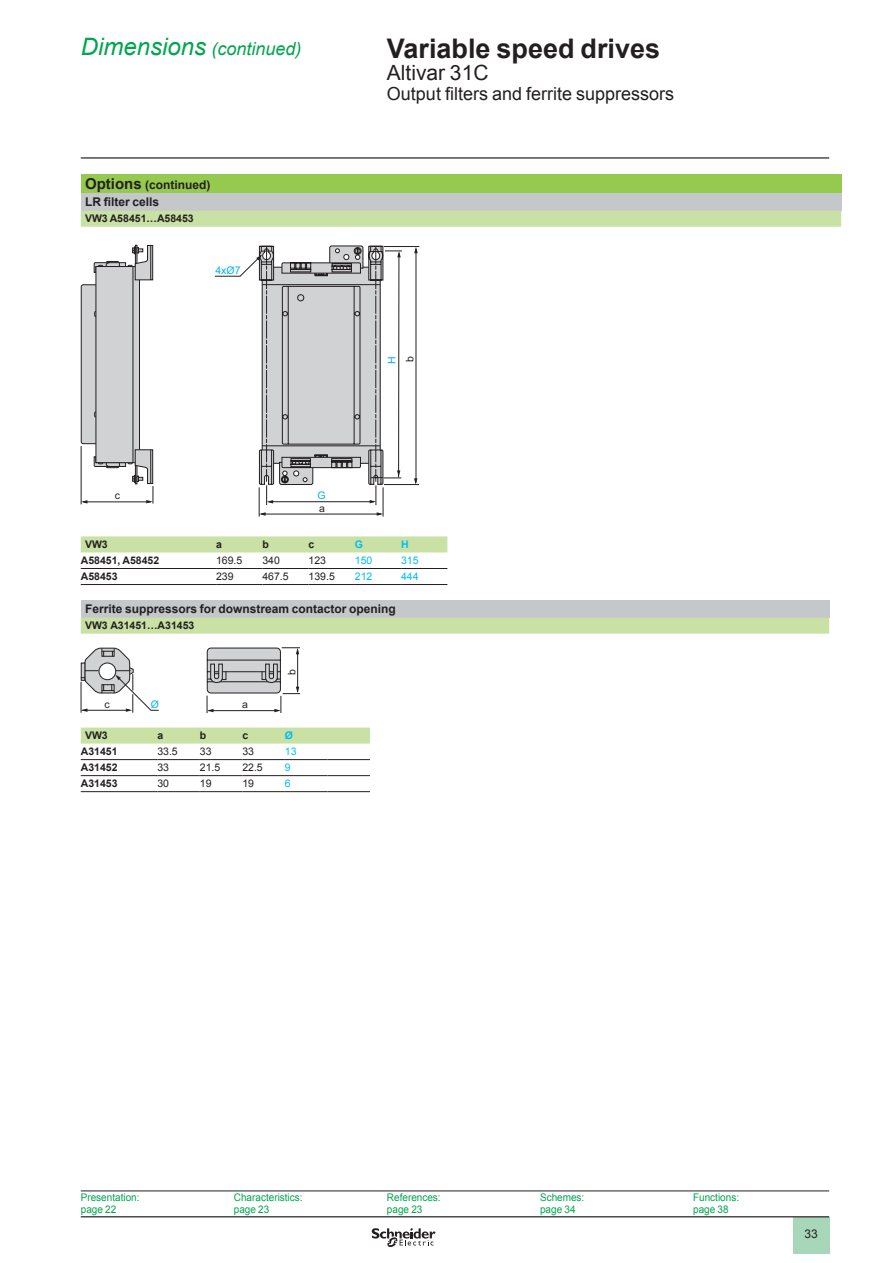
<style>
.page{position:relative;width:893px;height:1263px;background:#fff}
.page>*{position:absolute;margin:0;border:0;box-sizing:border-box;transform-origin:0 0}
.t1{font:700 27px "Arial";color:#231f20}
.t2{font:21px "Arial";color:#231f20}
.t3{font:18px "Arial";color:#231f20}
.t4{font:italic 18px "Arial";color:#00a54f}
.t5{font:700 12px/17.1px "Arial";color:#231f20}
.t6{font:12px "Arial";color:#231f20}
.t7{font:10.5px/12px "Arial";color:#00a54f;scale:.95 1}
.t8{font:700 10.5px "Arial";color:#231f20}
.t9{font:10.5px "Arial";color:#231f20}
.t10{font:10.5px "Arial";color:#01bdf2}
.t11{font:10.5px "Arial";color:#00aeef}
.t12{font:700 10.5px "Arial";color:#01bdf2}
.t13{font:10.5px "Arial";color:#00b2eb}
.s1{font-size:24px}
.s2{font-size:15px}
</style>
<div class="page">
<hr style="left:81px;top:157px;width:748px;height:2px;background:#231f20">
<div style="left:793px;top:1217px;width:36px;height:37px;background:#a7d7b8"></div>
<hr style="left:81px;top:1216px;width:748px;height:1px;background:#231f20">
<svg style="left:372px;top:1228px;width:63px;height:20px"></svg>
<div style="left:81px;top:174px;width:760px;height:20px;background:#96ca4e"></div>
<div style="left:81px;top:194px;width:760px;height:17px;background:#c5c8cb"></div>
<svg style="left:81px;top:211px;width:760px;height:341px"></svg>
<hr style="left:81px;top:568px;width:135px;height:1px;background:#231f20">
<hr style="left:216px;top:568px;width:46px;height:1px;background:#231f20">
<hr style="left:262px;top:568px;width:47px;height:1px;background:#231f20">
<hr style="left:309px;top:568px;width:46px;height:1px;background:#231f20">
<hr style="left:355px;top:568px;width:46px;height:1px;background:#231f20">
<hr style="left:401px;top:568px;width:46px;height:1px;background:#231f20">
<hr style="left:81px;top:584px;width:135px;height:1px;background:#231f20">
<hr style="left:216px;top:584px;width:46px;height:1px;background:#231f20">
<hr style="left:262px;top:584px;width:47px;height:1px;background:#231f20">
<hr style="left:309px;top:584px;width:46px;height:1px;background:#231f20">
<hr style="left:355px;top:584px;width:46px;height:1px;background:#231f20">
<hr style="left:401px;top:584px;width:46px;height:1px;background:#231f20">
<div style="left:81px;top:285px;width:24px;height:159px;background:#d1d2d4;border-radius:2px"></div>
<div style="left:81px;top:284px;width:25px;height:160px;border:1px solid #231f20;border-radius:2px"></div>
<hr style="left:83px;top:502px;width:68px;height:1px;background:#231f20">
<svg style="left:82px;top:500px;width:5px;height:4px"></svg>
<hr style="left:81px;top:446px;width:1px;height:58px;background:#231f20">
<hr style="left:261px;top:514px;width:120px;height:1px;background:#231f20">
<svg style="left:377px;top:512px;width:6px;height:4px"></svg>
<svg style="left:260px;top:512px;width:6px;height:4px"></svg>
<hr style="left:383px;top:487px;width:1px;height:30px;background:#231f20">
<svg style="left:93px;top:245px;width:309px;height:260px"></svg>
<hr style="left:416px;top:249px;width:1px;height:234px;background:#231f20">
<svg style="left:414px;top:478px;width:3px;height:6px"></svg>
<svg style="left:414px;top:247px;width:4px;height:6px"></svg>
<hr style="left:384px;top:484px;width:35px;height:1px;background:#231f20">
<hr style="left:384px;top:246px;width:35px;height:1px;background:#231f20">
<hr style="left:259px;top:487px;width:1px;height:30px;background:#231f20">
<div style="left:81px;top:600px;width:748px;height:18px;background:#c5c8cb"></div>
<svg style="left:81px;top:618px;width:748px;height:125px"></svg>
<hr style="left:81px;top:759px;width:76px;height:1px;background:#231f20">
<hr style="left:157px;top:759px;width:43px;height:1px;background:#231f20">
<hr style="left:200px;top:759px;width:42px;height:1px;background:#231f20">
<hr style="left:242px;top:759px;width:43px;height:1px;background:#231f20">
<hr style="left:285px;top:759px;width:42px;height:1px;background:#231f20">
<hr style="left:327px;top:759px;width:43px;height:1px;background:#231f20">
<hr style="left:81px;top:775px;width:76px;height:1px;background:#231f20">
<hr style="left:157px;top:775px;width:43px;height:1px;background:#231f20">
<hr style="left:200px;top:775px;width:42px;height:1px;background:#231f20">
<hr style="left:242px;top:775px;width:43px;height:1px;background:#231f20">
<hr style="left:285px;top:775px;width:42px;height:1px;background:#231f20">
<hr style="left:327px;top:775px;width:43px;height:1px;background:#231f20">
<hr style="left:81px;top:791px;width:76px;height:1px;background:#231f20">
<hr style="left:157px;top:791px;width:43px;height:1px;background:#231f20">
<hr style="left:200px;top:791px;width:42px;height:1px;background:#231f20">
<hr style="left:242px;top:791px;width:43px;height:1px;background:#231f20">
<hr style="left:285px;top:791px;width:42px;height:1px;background:#231f20">
<hr style="left:327px;top:791px;width:43px;height:1px;background:#231f20">
<div style="left:81px;top:647px;width:219px;height:68px;background:#fff"></div>
<svg style="left:206px;top:647px;width:94px;height:66px"></svg>
<svg style="left:81px;top:647px;width:78px;height:66px"></svg>
<hr style="left:81px;top:682px;width:1px;height:31px;background:#231f20">
<hr style="left:540px;top:1191px;width:153px;height:1px;background:#231f20">
<hr style="left:693px;top:1191px;width:136px;height:1px;background:#231f20">
<hr style="left:81px;top:1191px;width:153px;height:1px;background:#231f20">
<hr style="left:234px;top:1191px;width:153px;height:1px;background:#231f20">
<hr style="left:387px;top:1191px;width:153px;height:1px;background:#231f20">
<h3 class="t4" style="left:81px;top:37px;width:222px"><span class="s1">Dimensions</span> (continued)</h3>
<h1 class="t1" style="left:387px;top:30px;width:275px">Variable speed drives</h1>
<h2 class="t2" style="left:387px;top:59px;width:103px">Altivar 31C</h2>
<h3 class="t3" style="left:387px;top:81px;width:289px">Output filters and ferrite suppressors</h3>
<p class="t5" style="left:85px;top:177px;width:127px"><span class="s2">Options</span> (continued)<br>LR filter cells</p>
<p class="t8" style="left:85px;top:212px;width:110px">VW3 A58451…A58453</p>
<p class="t11" style="left:215px;top:263px;width:27px">4xØ7</p>
<p class="t9" style="left:115px;top:489px;width:7px">c</p>
<p class="t11" style="left:317px;top:489px;width:10px">G</p>
<p class="t9" style="left:319px;top:501px;width:7px">a</p>
<p class="t11" style="left:385px;top:364px;width:9px;rotate:-90deg">H</p>
<p class="t9" style="left:403px;top:362px;width:7px;rotate:-90deg">b</p>
<p class="t8" style="left:85px;top:538px;width:24px">VW3</p>
<p class="t8" style="left:216px;top:538px;width:7px">a</p>
<p class="t8" style="left:262px;top:538px;width:8px">b</p>
<p class="t8" style="left:309px;top:538px;width:7px">c</p>
<p class="t12" style="left:355px;top:538px;width:10px">G</p>
<p class="t12" style="left:401px;top:538px;width:9px">H</p>
<p class="t8" style="left:81px;top:554px;width:80px">A58451, A58452</p>
<p class="t9" style="left:216px;top:554px;width:28px">1 69.5</p>
<p class="t9" style="left:262px;top:554px;width:19px">340</p>
<p class="t9" style="left:309px;top:554px;width:19px">12 3</p>
<p class="t10" style="left:355px;top:554px;width:19px">150</p>
<p class="t10" style="left:401px;top:554px;width:19px">315</p>
<p class="t8" style="left:81px;top:570px;width:38px">A58453</p>
<p class="t9" style="left:216px;top:570px;width:19px">239</p>
<p class="t9" style="left:262px;top:570px;width:28px">467.5</p>
<p class="t9" style="left:309px;top:570px;width:28px">1 39.5</p>
<p class="t10" style="left:355px;top:570px;width:7px">212</p>
<p class="t10" style="left:401px;top:570px;width:19px">444</p>
<p class="t5" style="left:85px;top:601px;width:312px">Ferrite suppressors for downstream contactor opening</p>
<p class="t8" style="left:85px;top:619px;width:111px">VW3 A31451…A31453</p>
<p class="t9" style="left:104px;top:697px;width:7px">c</p>
<p class="t13" style="left:151px;top:697px;width:10px">Ø</p>
<p class="t9" style="left:242px;top:697px;width:7px">a</p>
<p class="t9" style="left:285px;top:675px;width:7px;rotate:-90deg">b</p>
<p class="t8" style="left:85px;top:729px;width:24px">VW3</p>
<p class="t8" style="left:157px;top:729px;width:7px">a</p>
<p class="t8" style="left:200px;top:729px;width:8px">b</p>
<p class="t8" style="left:242px;top:729px;width:7px">c</p>
<p class="t12" style="left:285px;top:729px;width:10px">Ø</p>
<p class="t8" style="left:81px;top:745px;width:38px">A31451</p>
<p class="t9" style="left:157px;top:745px;width:22px">33.5</p>
<p class="t9" style="left:200px;top:745px;width:13px">33</p>
<p class="t9" style="left:242px;top:745px;width:13px">33</p>
<p class="t10" style="left:285px;top:745px;width:13px">1 3</p>
<p class="t8" style="left:81px;top:761px;width:38px">A31452</p>
<p class="t9" style="left:157px;top:761px;width:13px">33</p>
<p class="t9" style="left:200px;top:761px;width:22px">21. 5</p>
<p class="t9" style="left:242px;top:761px;width:22px">22. 5</p>
<p class="t10" style="left:285px;top:761px;width:7px">9</p>
<p class="t8" style="left:81px;top:777px;width:38px">A31453</p>
<p class="t9" style="left:157px;top:777px;width:13px">30</p>
<p class="t9" style="left:200px;top:777px;width:13px">1 9</p>
<p class="t9" style="left:242px;top:777px;width:13px">1 9</p>
<p class="t10" style="left:285px;top:777px;width:7px">6</p>
<p class="t7" style="left:81px;top:1191px;width:63px">Presentation: page 22</p>
<p class="t7" style="left:234px;top:1191px;width:74px">Characteristics: page 23</p>
<p class="t7" style="left:387px;top:1191px;width:58px">References: page 23</p>
<p class="t7" style="left:540px;top:1191px;width:48px">Schemes: page 34</p>
<p class="t7" style="left:693px;top:1191px;width:50px">Functions: page 38</p>
<p class="t6" style="left:804px;top:1226px;width:15px">33</p>
</div>
